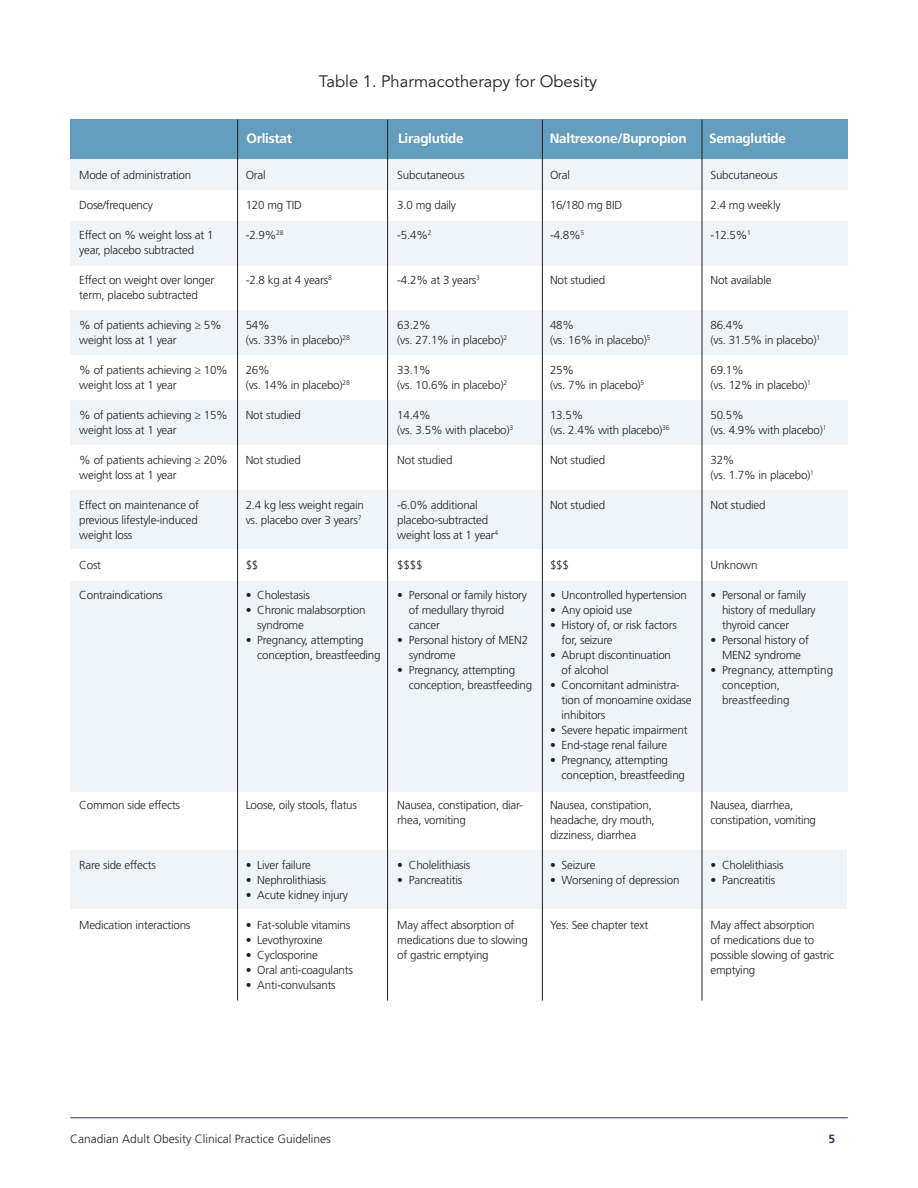
<style>
.page{position:relative;width:918px;height:1188px;background:#fff}
.page>*{position:absolute;margin:0;border:0;box-sizing:border-box;transform-origin:0 0}
.t1{font:16.5px "Avenir LT Std";color:#231f20}
.t2{font:700 13.5px "Frutiger LT Std";letter-spacing:-.02em;color:#fff}
.t3{font:300 12px "Frutiger LT Std";color:#231f20}
.t4{font:700 12px "Frutiger LT Std";color:#502672}
.t5{font:300 11.7px/15px "Frutiger LT Std";letter-spacing:-.02em;color:#231f20}
.t6{font:300 11.7px/15px "Frutiger LT Std";color:#231f20}
</style>
<div class="page">
<hr style="left:70px;top:1117px;width:778px;height:1px;background:#502672">
<div style="left:70px;top:159px;width:778px;height:31px;background:#eff4f8"></div>
<div style="left:70px;top:221px;width:778px;height:45px;background:#eff4f8"></div>
<div style="left:70px;top:310px;width:778px;height:45px;background:#eff4f8"></div>
<div style="left:70px;top:400px;width:778px;height:45px;background:#eff4f8"></div>
<div style="left:70px;top:490px;width:778px;height:59px;background:#eff4f8"></div>
<div style="left:70px;top:581px;width:778px;height:211px;background:#eff4f8"></div>
<div style="left:70px;top:850px;width:777px;height:59px;background:#eff4f8"></div>
<div style="left:70px;top:119px;width:778px;height:40px;background:#649dbd"></div>
<hr style="left:542px;top:120px;width:1px;height:881px;background:#231f20">
<hr style="left:702px;top:120px;width:1px;height:881px;background:#231f20">
<hr style="left:387px;top:120px;width:1px;height:881px;background:#231f20">
<hr style="left:237px;top:120px;width:1px;height:881px;background:#231f20">
<p class="t1" style="left:319px;top:72px;width:280px">Table 1. Pharmacotherapy for Obesity</p>
<p class="t2" style="left:247px;top:131px;width:47px">Orlistat</p>
<p class="t2" style="left:398px;top:131px;width:67px">Liraglutide</p>
<p class="t2" style="left:550px;top:131px;width:138px">Naltrexone/Bupropion</p>
<p class="t2" style="left:709px;top:131px;width:78px">Semaglutide</p>
<p class="t5" style="left:79px;top:168px;width:114px">Mode of administration</p>
<p class="t5" style="left:79px;top:198px;width:75px">Dose/frequency</p>
<p class="t5" style="left:79px;top:228px;width:136px">Effect on % weight loss at 1 year, placebo subtracted</p>
<p class="t5" style="left:79px;top:273px;width:136px">Effect on weight over longer term, placebo subtracted</p>
<p class="t5" style="left:79px;top:318px;width:144px">% of patients achieving ≥ 5% weight loss at 1 year</p>
<p class="t5" style="left:79px;top:363px;width:150px">% of patients achieving ≥ 10% weight loss at 1 year</p>
<p class="t5" style="left:79px;top:408px;width:150px">% of patients achieving ≥ 15% weight loss at 1 year</p>
<p class="t5" style="left:79px;top:453px;width:150px">% of patients achieving ≥ 20% weight loss at 1 year</p>
<p class="t5" style="left:79px;top:498px;width:121px;text-align:justify">Effect on maintenance of previous lifestyle-induced weight loss</p>
<p class="t5" style="left:79px;top:558px;width:23px">Cost</p>
<p class="t5" style="left:79px;top:588px;width:85px">Contraindications</p>
<p class="t5" style="left:79px;top:798px;width:102px">Common side effects</p>
<p class="t5" style="left:79px;top:858px;width:78px">Rare side effects</p>
<p class="t5" style="left:79px;top:918px;width:113px">Medication interactions</p>
<p class="t5" style="left:246px;top:168px;width:21px">Oral</p>
<p class="t5" style="left:246px;top:198px;width:58px">120 mg TID</p>
<p class="t5" style="left:246px;top:228px;width:39px">-2.9%<sup>28</sup></p>
<p class="t5" style="left:246px;top:273px;width:88px">-2.8 kg at 4 years<sup>8</sup></p>
<p class="t5" style="left:246px;top:318px;width:106px">54%<br>(vs. 33% in placebo)<sup>28</sup></p>
<p class="t5" style="left:246px;top:363px;width:106px">26%<br>(vs. 14% in placebo)<sup>28</sup></p>
<p class="t5" style="left:246px;top:408px;width:57px">Not studied</p>
<p class="t5" style="left:246px;top:453px;width:57px">Not studied</p>
<p class="t5" style="left:246px;top:498px;width:120px">2.4 kg less weight regain vs. placebo over 3 years<sup>7</sup></p>
<p class="t5" style="left:246px;top:558px;width:14px">$$</p>
<p class="t5" style="left:246px;top:588px;width:66px">• Cholestasis</p>
<p class="t5" style="left:257px;top:603px;width:110px;text-indent:-12px">• Chronic malabsorption syndrome</p>
<p class="t5" style="left:257px;top:633px;width:125px;text-indent:-12px">• Pregnancy, attempting conception, breastfeeding</p>
<p class="t5" style="left:397px;top:168px;width:69px">Subcutaneous</p>
<p class="t5" style="left:397px;top:198px;width:60px">3.0 mg daily</p>
<p class="t5" style="left:397px;top:228px;width:36px">-5.4%<sup>2</sup></p>
<p class="t5" style="left:397px;top:273px;width:84px">-4.2% at 3 years<sup>3</sup></p>
<p class="t5" style="left:397px;top:318px;width:111px">63.2%<br>(vs. 27.1% in placebo)<sup>2</sup></p>
<p class="t5" style="left:397px;top:363px;width:111px">33.1%<br>(vs. 10.6% in placebo)<sup>2</sup></p>
<p class="t5" style="left:397px;top:408px;width:117px">14.4%<br>(vs. 3.5% with placebo)<sup>3</sup></p>
<p class="t5" style="left:397px;top:453px;width:57px">Not studied</p>
<p class="t5" style="left:397px;top:498px;width:102px">-6.0% additional placebo-subtracted weight loss at 1 year<sup>4</sup></p>
<p class="t5" style="left:397px;top:558px;width:27px">$$$$</p>
<p class="t5" style="left:409px;top:588px;width:120px;text-indent:-12px">• Personal or family history of medullary thyroid cancer</p>
<p class="t5" style="left:409px;top:633px;width:121px;text-indent:-12px">• Personal history of MEN2 syndrome</p>
<p class="t5" style="left:409px;top:663px;width:125px;text-indent:-12px">• Pregnancy, attempting conception, breastfeeding</p>
<p class="t5" style="left:246px;top:798px;width:113px">Loose, oily stools, flatus</p>
<p class="t5" style="left:246px;top:858px;width:67px">• Liver failure</p>
<p class="t5" style="left:246px;top:873px;width:82px">• Nephrolithiasis</p>
<p class="t5" style="left:246px;top:888px;width:104px">• Acute kidney injury</p>
<p class="t5" style="left:246px;top:918px;width:106px">• Fat-soluble vitamins</p>
<p class="t5" style="left:246px;top:933px;width:79px">• Levothyroxine</p>
<p class="t5" style="left:246px;top:948px;width:74px">• Cyclosporine</p>
<p class="t5" style="left:246px;top:963px;width:109px">• Oral anti-coagulants</p>
<p class="t5" style="left:246px;top:978px;width:92px">• Anti-convulsants</p>
<p class="t5" style="left:397px;top:798px;width:127px">Nausea, constipation, diar&shy;rhea, vomiting</p>
<p class="t5" style="left:397px;top:858px;width:75px">• Cholelithiasis</p>
<p class="t5" style="left:397px;top:873px;width:66px">• Pancreatitis</p>
<p class="t5" style="left:397px;top:918px;width:132px">May affect absorption of medications due to slowing of gastric emptying</p>
<p class="t5" style="left:550px;top:168px;width:21px">Oral</p>
<p class="t5" style="left:550px;top:198px;width:74px">16/180 mg BID</p>
<p class="t5" style="left:550px;top:228px;width:36px">-4.8%<sup>5</sup></p>
<p class="t5" style="left:550px;top:273px;width:57px">Not studied</p>
<p class="t5" style="left:550px;top:318px;width:102px">48%<br>(vs. 16% in placebo)<sup>5</sup></p>
<p class="t5" style="left:550px;top:363px;width:96px">25%<br>(vs. 7% in placebo)<sup>5</sup></p>
<p class="t5" style="left:550px;top:408px;width:121px">13.5%<br>(vs. 2.4% with placebo)<sup>36</sup></p>
<p class="t5" style="left:550px;top:453px;width:57px">Not studied</p>
<p class="t5" style="left:550px;top:498px;width:57px">Not studied</p>
<p class="t5" style="left:550px;top:558px;width:20px">$$$</p>
<p class="t5" style="left:550px;top:588px;width:138px">• Uncontrolled hypertension</p>
<p class="t5" style="left:550px;top:603px;width:84px">• Any opioid use</p>
<p class="t5" style="left:562px;top:618px;width:117px;text-indent:-12px">• History of, or risk factors for, seizure</p>
<p class="t5" style="left:562px;top:648px;width:111px;text-indent:-12px">• Abrupt discontinuation of alcohol</p>
<p class="t5" style="left:562px;top:678px;width:132px;text-indent:-12px">• Concomitant administra&shy;tion of monoamine oxidase inhibitors</p>
<p class="t5" style="left:550px;top:723px;width:139px">• Severe hepatic impairment</p>
<p class="t5" style="left:550px;top:738px;width:119px">• End-stage renal failure</p>
<p class="t5" style="left:562px;top:753px;width:125px;text-indent:-12px">• Pregnancy, attempting conception, breastfeeding</p>
<p class="t5" style="left:550px;top:798px;width:106px">Nausea, constipation, headache, dry mouth, dizziness, diarrhea</p>
<p class="t5" style="left:550px;top:858px;width:47px">• Seizure</p>
<p class="t5" style="left:550px;top:873px;width:131px">• Worsening of depression</p>
<p class="t5" style="left:550px;top:918px;width:100px">Yes: See chapter text</p>
<p class="t5" style="left:710px;top:168px;width:69px">Subcutaneous</p>
<p class="t5" style="left:710px;top:198px;width:72px">2.4 mg weekly</p>
<p class="t5" style="left:710px;top:228px;width:42px">-12.5%<sup>1</sup></p>
<p class="t5" style="left:710px;top:273px;width:63px">Not available</p>
<p class="t5" style="left:710px;top:318px;width:111px">86.4%<br>(vs. 31.5% in placebo)<sup>1</sup></p>
<p class="t5" style="left:710px;top:363px;width:102px">69.1%<br>(vs. 12% in placebo)<sup>1</sup></p>
<p class="t5" style="left:710px;top:408px;width:117px">50.5%<br>(vs. 4.9% with placebo)<sup>1</sup></p>
<p class="t5" style="left:710px;top:453px;width:105px">32%<br>(vs. 1.7% in placebo)<sup>1</sup></p>
<p class="t5" style="left:710px;top:498px;width:57px">Not studied</p>
<p class="t5" style="left:710px;top:558px;width:49px">Unknown</p>
<p class="t5" style="left:722px;top:588px;width:95px;text-indent:-12px">• Personal or family history of medullary thyroid cancer</p>
<p class="t5" style="left:710px;top:633px;width:100px;text-align:center">• Personal history of<br>MEN2 syndrome</p>
<p class="t6" style="left:722px;top:663px;width:113px;text-indent:-12px">• Pregnancy, attempting conception, breastfeeding</p>
<p class="t5" style="left:710px;top:798px;width:107px">Nausea, diarrhea, constipation, vomiting</p>
<p class="t5" style="left:710px;top:858px;width:75px">• Cholelithiasis</p>
<p class="t5" style="left:710px;top:873px;width:66px">• Pancreatitis</p>
<p class="t5" style="left:710px;top:918px;width:125px">May affect absorption<br>of medications due to possible slowing of gastric emptying</p>
<p class="t3" style="left:70px;top:1132px;width:262px">Canadian Adult Obesity Clinical Practice Guidelines</p>
<p class="t4" style="left:829px;top:1132px;width:8px">5</p>
</div>
